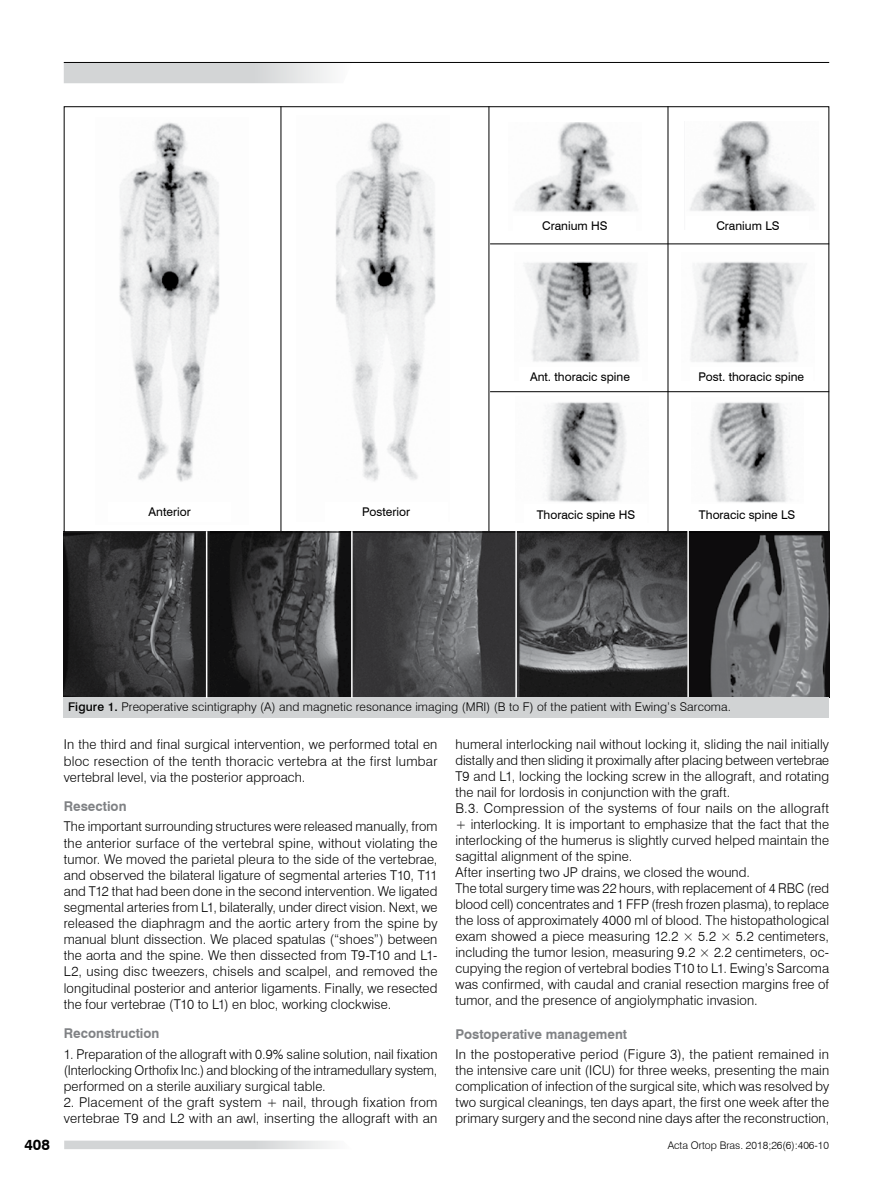
<style>
.page{position:relative;width:893px;height:1191px;background:#fff}
.page>*{position:absolute;margin:0;border:0;box-sizing:border-box;transform-origin:0 0}
.t1{font:700 15px "Swiss 721 BT";color:#000}
.t2{font:300 13.5px/16px "Swiss 721 BT";letter-spacing:.01em;color:#000;text-align:justify}
.t3{font:700 13.5px "Swiss 721 BT";color:#808285}
.t4{font:300 12px "Swiss 721 BT";letter-spacing:.01em;color:#000}
.t5{font:12px "Swiss 721 BT";color:#000}
.t6{font:300 10.5px "Swiss 721 BT";color:#000}
.s1{font-weight:500}
</style>
<div class="page">
<svg style="left:64px;top:63px;width:267px;height:20px;background:#d7d9da"></svg>
<svg style="left:64px;top:1140px;width:267px;height:9px"></svg>
<hr style="left:64px;top:62px;width:765px;height:1px;background:#000">
<img style="left:64px;top:532px;width:765px;height:165px">
<hr style="left:281px;top:106px;width:1px;height:425px;background:#000">
<hr style="left:489px;top:106px;width:1px;height:425px;background:#000">
<hr style="left:668px;top:106px;width:1px;height:425px;background:#000">
<hr style="left:490px;top:243px;width:339px;height:1px;background:#000">
<hr style="left:490px;top:391px;width:339px;height:1px;background:#000">
<img style="left:119px;top:122px;width:101px;height:360px">
<img style="left:335px;top:122px;width:101px;height:359px">
<img style="left:514px;top:122px;width:124px;height:90px">
<img style="left:524px;top:261px;width:115px;height:102px">
<img style="left:545px;top:402px;width:81px;height:101px">
<img style="left:709px;top:402px;width:82px;height:101px">
<img style="left:690px;top:261px;width:115px;height:102px">
<img style="left:690px;top:121px;width:125px;height:91px">
<div style="left:64px;top:697px;width:765px;height:21px;background:#d1d3d4"></div>
<hr style="left:206px;top:531px;width:1px;height:167px;background:#fff">
<hr style="left:351px;top:531px;width:2px;height:167px;background:#fff">
<hr style="left:515px;top:531px;width:2px;height:166px;background:#fff">
<hr style="left:687px;top:530px;width:2px;height:167px;background:#fff">
<p class="t5" style="left:149px;top:505px;width:44px">Anterior</p>
<p class="t5" style="left:362px;top:505px;width:49px">Posterior</p>
<p class="t5" style="left:542px;top:218px;width:67px">Cranium HS</p>
<p class="t5" style="left:530px;top:369px;width:101px">Ant. thoracic spine</p>
<p class="t5" style="left:716px;top:218px;width:65px">Cranium LS</p>
<p class="t5" style="left:699px;top:369px;width:107px">Post. thoracic spine</p>
<p class="t5" style="left:537px;top:507px;width:100px">Thoracic spine HS</p>
<p class="t5" style="left:699px;top:507px;width:98px">Thoracic spine LS</p>
<p class="t1" style="left:24px;top:1135px;width:27px">408</p>
<p class="t4" style="left:68px;top:699px;width:664px"><span class="s1">Figure 1.</span> Preoperative scintigraphy (A) and magnetic resonance imaging (MRI) (B to F) of the patient with Ewing’s Sarcoma.</p>
<p class="t2" style="left:64px;top:736px;width:375px">In the third and final surgical intervention, we performed total en bloc resection of the tenth thoracic vertebra at the first lumbar vertebral level, via the posterior approach.</p>
<p class="t3" style="left:64px;top:798px;width:64px">Resection</p>
<p class="t2" style="left:64px;top:818px;width:375px">The important surrounding structures were released manually, from the anterior surface of the vertebral spine, without violating the tumor. We moved the parietal pleura to the side of the vertebrae, and observed the bilateral ligature of segmental arteries T10, T11 and T12 that had been done in the second intervention. We ligated segmental arteries from L1, bilaterally, under direct vision. Next, we released the diaphragm and the aortic artery from the spine by manual blunt dissection. We placed spatulas (“shoes”) between the aorta and the spine. We then dissected from T9-T10 and L1- L2, using disc tweezers, chisels and scalpel, and removed the longitudinal posterior and anterior ligaments. Finally, we resected the four vertebrae (T10 to L1) en bloc, working clockwise.</p>
<p class="t3" style="left:64px;top:1025px;width:97px">Reconstruction</p>
<p class="t2" style="left:64px;top:1045px;width:375px">1. Preparation of the allograft with 0.9% saline solution, nail fixation (Interlocking Orthofix Inc.) and blocking of the intramedullary system, performed on a sterile auxiliary surgical table.</p>
<p class="t2" style="left:64px;top:1093px;width:375px">2. Placement of the graft system + nail, through fixation from vertebrae T9 and L2 with an awl, inserting the allograft with an</p>
<p class="t2" style="left:455px;top:736px;width:375px;text-align:left">humeral interlocking nail without locking it, sliding the nail initially distally and then sliding it proximally after placing between vertebrae T9 and L1, locking the locking screw in the allograft, and rotating the nail for lordosis in conjunction with the graft.<br>B.3. Compression of the systems of four nails on the allograft + interlocking. It is important to emphasize that the fact that the interlocking of the humerus is slightly curved helped maintain the sagittal alignment of the spine.<br>After inserting two JP drains, we closed the wound.<br>The total surgery time was 22 hours, with replacement of 4 RBC (red blood cell) concentrates and 1 FFP (fresh frozen plasma), to replace the loss of approximately 4000 ml of blood. The histopathological exam showed a piece measuring 12.2 × 5.2 × 5.2 centimeters, including the tumor lesion, measuring 9.2 × 2.2 centimeters, oc&shy;cupying the region of vertebral bodies T10 to L1. Ewing’s Sarcoma was confirmed, with caudal and cranial resection margins free of tumor, and the presence of angiolymphatic invasion.</p>
<p class="t3" style="left:455px;top:1025px;width:173px">Postoperative management</p>
<p class="t2" style="left:455px;top:1046px;width:375px">In the postoperative period (Figure 3), the patient remained in the intensive care unit (ICU) for three weeks, presenting the main complication of infection of the surgical site, which was resolved by two surgical cleanings, ten days apart, the first one week after the primary surgery and the second nine days after the reconstruction,</p>
<p class="t6" style="left:668px;top:1138px;width:163px">Acta Ortop Bras. 2018;26(6):406-10</p>
</div>
